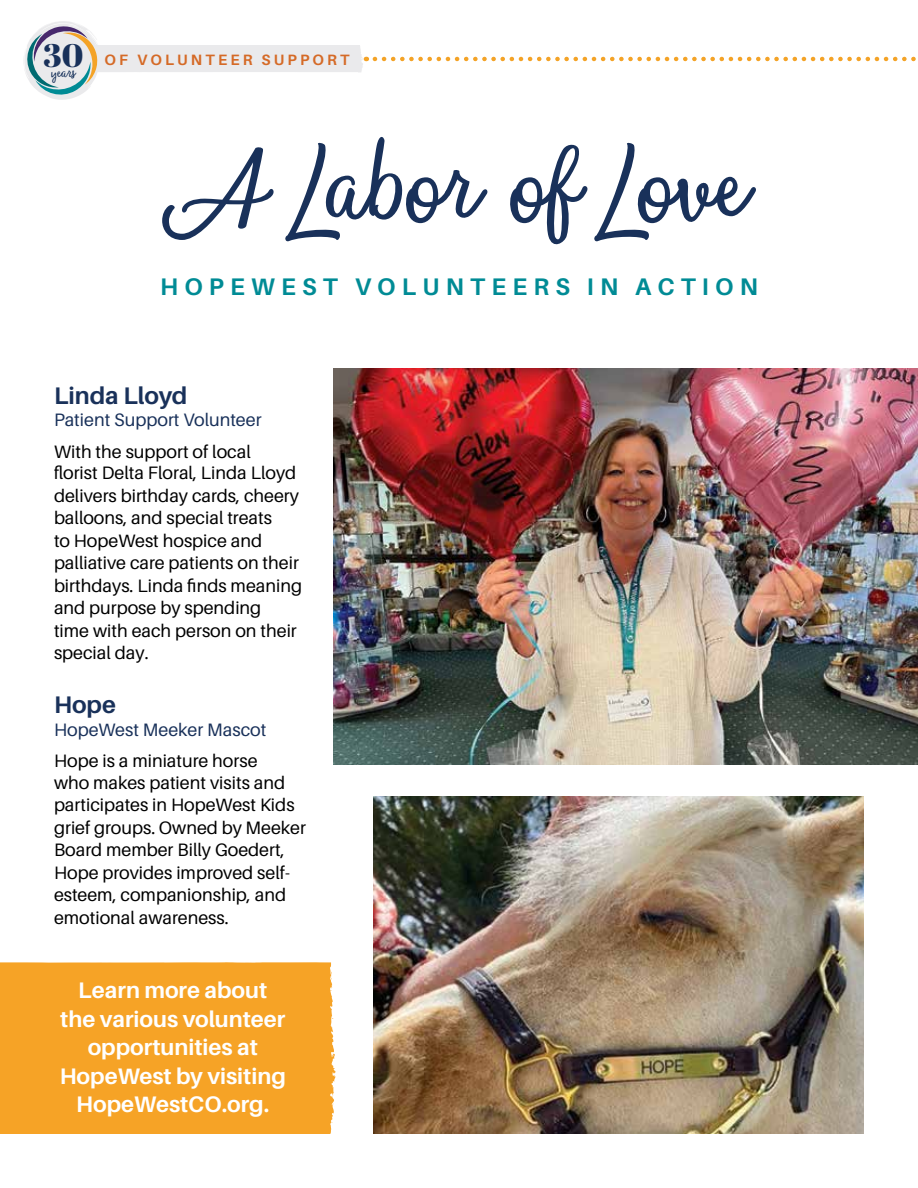
<style>
.page{position:relative;width:918px;height:1188px;background:#fff}
.page>*{position:absolute;margin:0;border:0;box-sizing:border-box;transform-origin:0 0}
.t1{font:108px "Money Penny Script";color:#19315a}
.t2{font:700 24px "Aileron";letter-spacing:.26em;color:#008b95}
.t3{font:700 24px "Aileron";color:#19315a}
.t4{font:700 22.5px/28.5px "Aileron";color:#fff;text-align:center}
.t5{font:18px/22.4px "Aileron";color:#000}
.t6{font:18px "Aileron";color:#19315a}
.t7{font:700 15px "Aileron";letter-spacing:.21em;color:#d56a27}
.t8{font:14.85px "Money Penny Script";color:#17315a}
</style>
<div class="page">
<img style="left:333px;top:368px;width:585px;height:396px">
<svg style="left:24px;top:21px;width:343px;height:79px"></svg>
<svg style="left:375px;top:57px;width:541px;height:4px"></svg>
<img style="left:374px;top:796px;width:490px;height:338px">
<div style="left:0;top:962px;width:336px;height:172px;background:#f6a326"></div>
<svg style="left:327px;top:1094px;width:6px;height:4px"></svg>
<svg style="left:29px;top:1133px;width:13px;height:1px"></svg>
<p class="t8" style="left:43px;top:62px;width:42px"><sup>30</sup>years</p>
<p class="t7" style="left:105px;top:51px;width:246px">OF VOLUNTEER SUPPORT</p>
<h1 class="t1" style="left:168px;top:112px;width:584px">A Labor of Love</h1>
<h2 class="t2" style="left:160px;top:274px;width:599px">HOPEWEST VOLUNTEERS IN ACTION</h2>
<h2 class="t3" style="left:54px;top:382px;width:135px">Linda Lloyd</h2>
<p class="t6" style="left:54px;top:410px;width:209px">Patient Support Volunteer</p>
<p class="t5" style="left:54px;top:440px;width:250px">With the support of local<br>florist Delta Floral, Linda Lloyd delivers birthday cards, cheery balloons, and special treats<br>to HopeWest hospice and palliative care patients on their birthdays. Linda finds meaning and purpose by spending<br>time with each person on their special day.</p>
<h2 class="t3" style="left:54px;top:691px;width:63px">Hope</h2>
<p class="t6" style="left:54px;top:720px;width:214px">HopeWest Meeker Mascot</p>
<p class="t5" style="left:54px;top:750px;width:253px">Hope is a miniature horse<br>who makes patient visits and participates in HopeWest Kids grief groups. Owned by Meeker<br>Board member Billy Goedert,<br>Hope provides improved self&shy;esteem, companionship, and emotional awareness.</p>
<p class="t4" style="left:60px;top:976px;width:228px">Learn more about the various volunteer opportunities at<br>HopeWest by visiting<br>HopeWestCO.org.</p>
</div>
